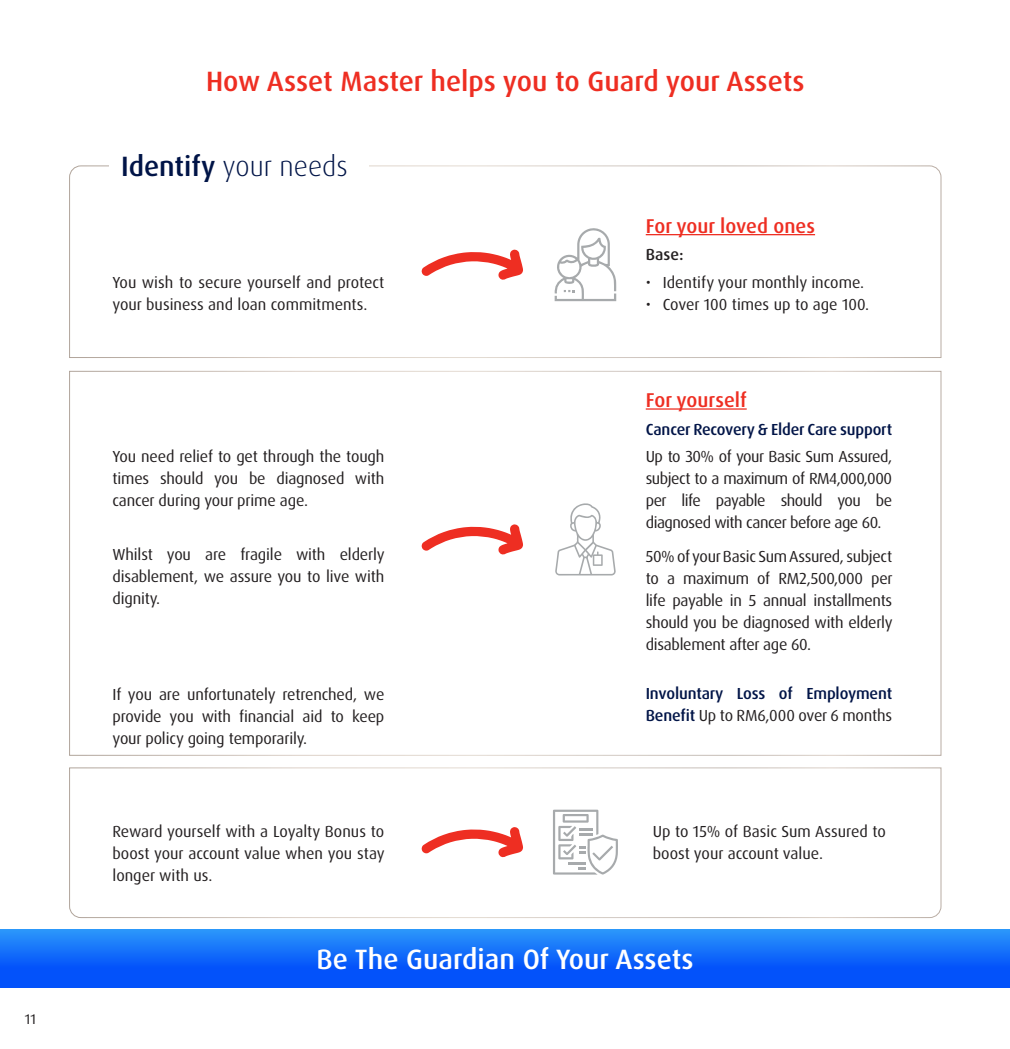
<style>
.page{position:relative;width:1010px;height:1049px;background:#fff}
.page>*{position:absolute;margin:0;border:0;box-sizing:border-box;transform-origin:0 0}
.t1{font:500 28px "Dax OT";color:#ee2e22}
.t2{font:500 28px "Dax OT";color:#fff}
.t3{font:300 28px "Dax OT";color:#001447}
.t4{font:500 20px "Dax OT";color:#ee2e22}
.t5{font:16px/22px "Dax OT";letter-spacing:-.01em;color:#231f20;text-align:justify}
.t6{font:500 16px/22px "Dax OT";letter-spacing:-.01em;color:#001447}
.t7{font:500 16px "Dax OT";color:#231f20}
.t8{font:14px "Dax OT";color:#231f20}
.s1{font-weight:500}
.s2{font-weight:400;color:#231f20}
</style>
<div class="page">
<div style="left:0;top:929px;width:1009px;height:58px;background:linear-gradient(to bottom,#2890fa,#0044fa)"></div>
<svg style="left:69px;top:165px;width:872px;height:193px"></svg>
<hr style="left:645px;top:234px;width:169px;height:1px;background:#ee2e22">
<svg style="left:421px;top:249px;width:102px;height:31px"></svg>
<div style="left:110px;top:154px;width:259px;height:25px;background:#fff"></div>
<hr style="left:645px;top:408px;width:101px;height:2px;background:#ee2e22">
<svg style="left:421px;top:524px;width:102px;height:31px"></svg>
<svg style="left:555px;top:503px;width:60px;height:72px"></svg>
<svg style="left:554px;top:226px;width:62px;height:75px"></svg>
<svg style="left:69px;top:767px;width:872px;height:151px"></svg>
<p class="t8" style="left:25px;top:1010px;width:13px">11</p>
<h1 class="t1" style="left:206px;top:63px;width:599px">How Asset Master helps you to Guard your Assets</h1>
<h1 class="t3" style="left:121px;top:148px;width:228px"><span class="s1">Identify</span> your needs</h1>
<p class="t5" style="left:112px;top:271px;width:273px">You wish to secure yourself and protect your business and loan commitments.</p>
<p class="t5" style="left:112px;top:446px;width:273px">You need relief to get through the tough times should you be diagnosed with cancer during your prime age.</p>
<p class="t5" style="left:112px;top:544px;width:274px">Whilst you are fragile with elderly disablement, we assure you to live with dignity.</p>
<p class="t5" style="left:112px;top:683px;width:273px">If you are unfortunately retrenched, we provide you with financial aid to keep your policy going temporarily.</p>
<p class="t5" style="left:112px;top:821px;width:274px">Reward yourself with a Loyalty Bonus to boost your account value when you stay longer with us.</p>
<p class="t4" style="left:645px;top:213px;width:171px">For your loved ones</p>
<p class="t7" style="left:645px;top:244px;width:39px">Base:</p>
<p class="t5" style="left:645px;top:271px;width:220px">• Identify your monthly income.</p>
<p class="t5" style="left:645px;top:293px;width:225px">• Cover 100 times up to age 100.</p>
<p class="t4" style="left:645px;top:387px;width:102px">For yourself</p>
<p class="t6" style="left:645px;top:418px;width:248px">Cancer Recovery &amp; Elder Care support</p>
<p class="t5" style="left:645px;top:446px;width:248px">Up to 30% of your Basic Sum Assured, subject to a maximum of RM4,000,000 per life payable should you be diagnosed with cancer before age 60.</p>
<p class="t5" style="left:645px;top:545px;width:248px">50% of your Basic Sum Assured, subject to a maximum of RM2,500,000 per life payable in 5 annual installments should you be diagnosed with elderly disablement after age 60.</p>
<p class="t6" style="left:645px;top:683px;width:248px">Involuntary Loss of Employment<br>Benefit <span class="s2">Up to RM6,000 over 6 months</span></p>
<p class="t5" style="left:652px;top:821px;width:234px">Up to 15% of Basic Sum Assured to boost your account value.</p>
<h1 class="t2" style="left:316px;top:942px;width:378px">Be The Guardian Of Your Assets</h1>
</div>
